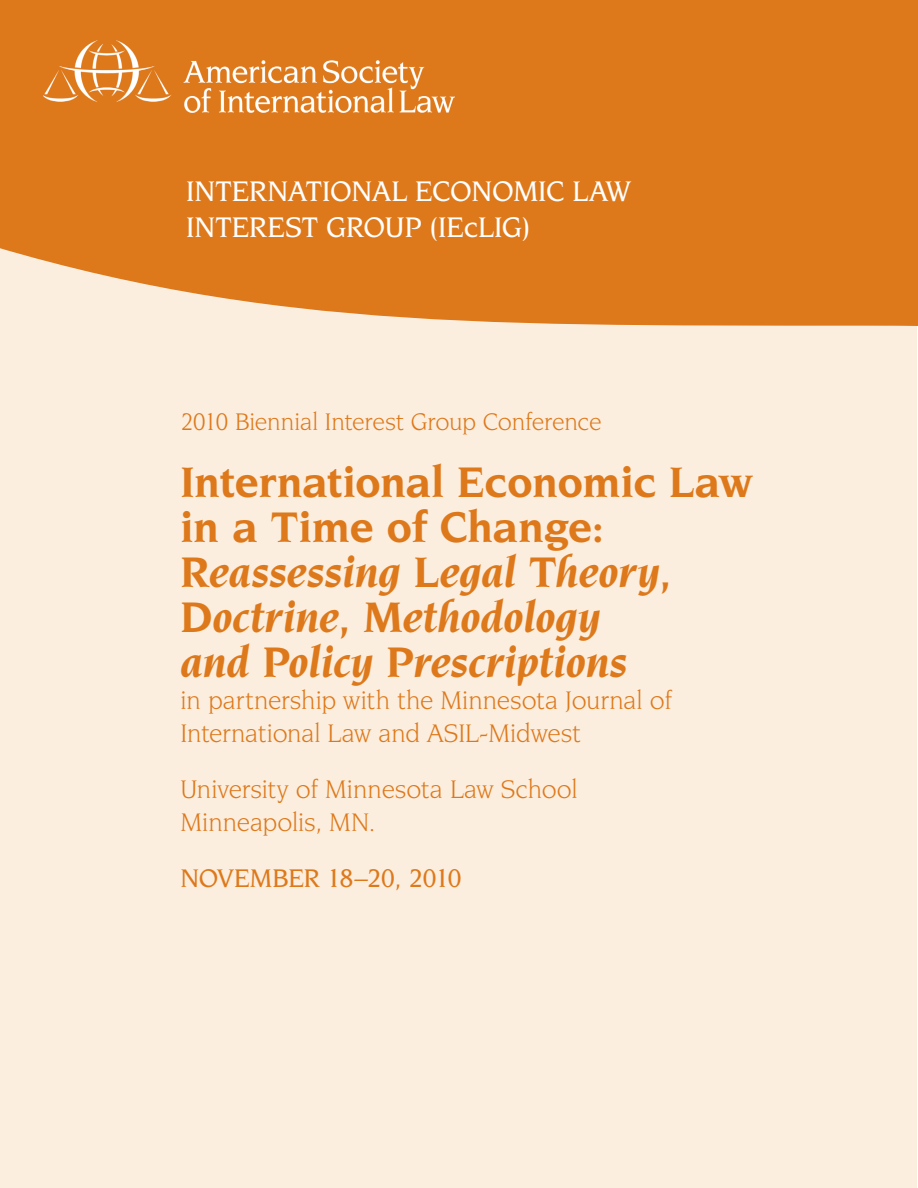
<style>
.page{position:relative;width:918px;height:1188px;background:#fff}
.page>*{position:absolute;margin:0;border:0;box-sizing:border-box;transform-origin:0 0}
.t1{font:italic 700 45px/45px "Novarese IT Cby BT";letter-spacing:-.005em;color:#de791b}
.t2{font:700 45px/45px "Novarese IT Cby BT";letter-spacing:-.01em;color:#de791b}
.t3{font:500 30px/36px "Novarese IT Cby BT";color:#fff}
.t4{font:27px/32.4px "Novarese IT Cby BT";letter-spacing:-.005em;color:#de791b}
.t5{font:500 27px "Novarese IT Cby BT";letter-spacing:-.015em;color:#de791b}
.t6{font:25.5px "Novarese IT Cby BT";letter-spacing:-.01em;color:#de791b}
</style>
<div class="page">
<div style="left:1px;top:30px;width:916px;height:1157px;background:#fbeedf"></div>
<div style="left:0;top:0;width:918px;height:328px;background:#de791b"></div>
<img style="left:43px;top:40px;width:411px;height:73px">
<p class="t3" style="left:186px;top:172px;width:445px">INTERNATIONAL ECONOMIC LAW<br>INTEREST GROUP (IEcLIG)</p>
<p class="t6" style="left:180px;top:407px;width:423px">2010 Biennial Interest Group Conference</p>
<h1 class="t2" style="left:180px;top:459px;width:574px">International Economic Law in a Time of Change:</h1>
<h1 class="t1" style="left:180px;top:549px;width:493px">Reassessing Legal Theory,<br>Doctrine, Methodology and Policy Prescriptions</h1>
<p class="t4" style="left:180px;top:684px;width:493px">in partnership with the Minnesota Journal of<br>International Law and ASIL-Midwest</p>
<p class="t4" style="left:180px;top:773px;width:399px">University of Minnesota Law School<br>Minneapolis, MN.</p>
<p class="t5" style="left:180px;top:862px;width:283px">NOVEMBER 18–20, 2010</p>
</div>
